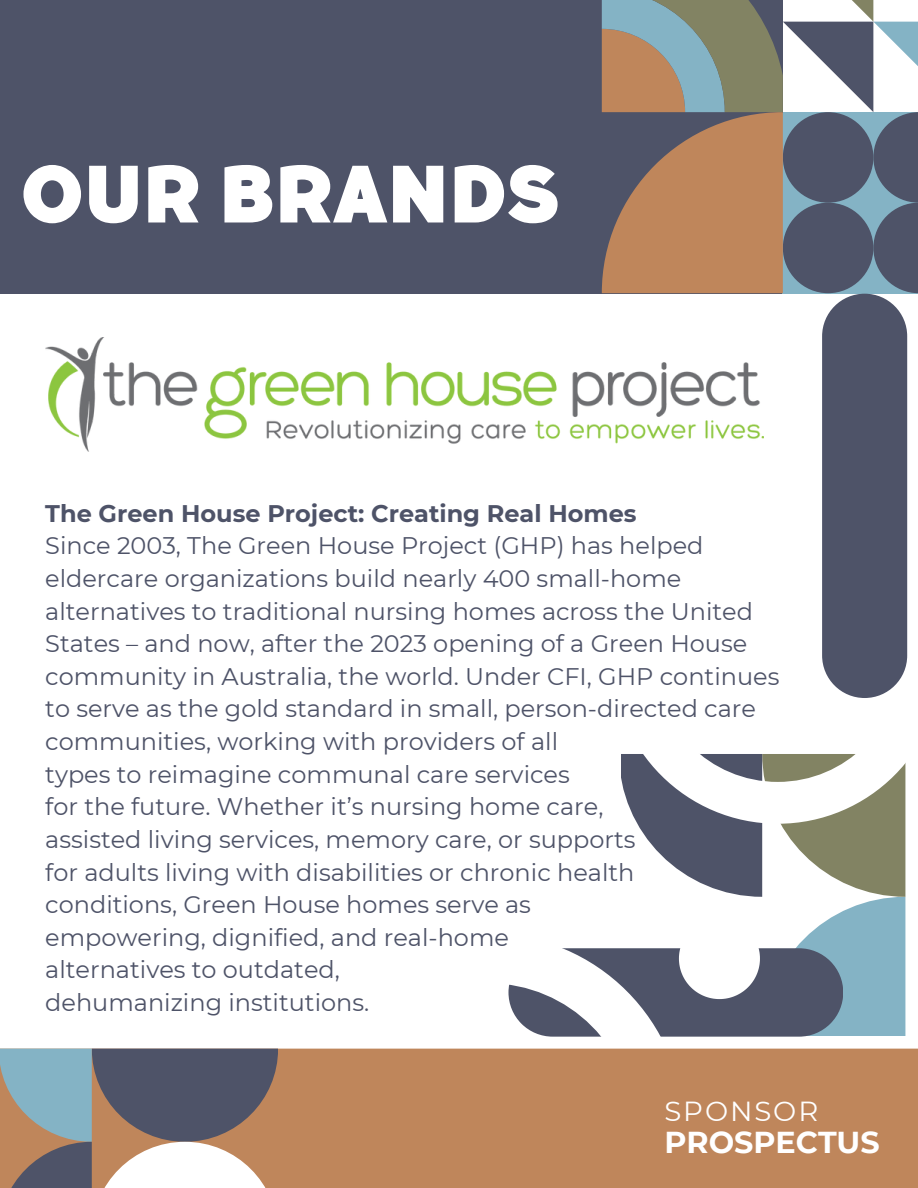
<style>
.page{position:relative;width:918px;height:1188px;background:#fff}
.page>*{position:absolute;margin:0;border:0;box-sizing:border-box;transform-origin:0 0}
.t1{font:900 81px "TT Corals";color:#fff}
.t2{font:700 30.15px "Montserrat";color:#fff}
.t3{font:27.6px "Montserrat";letter-spacing:.07em;color:#fff}
.t4{font:24px/32.7px "Montserrat";color:#4e5368}
.t5{font:700 24px "Montserrat";color:#4e5368}
</style>
<div class="page">
<div style="left:0;top:1049px;width:918px;height:139px;background:#bf865b"></div>
<div style="left:0;top:0;width:783px;height:293px;background:#4e5368"></div>
<svg style="left:602px;top:0;width:316px;height:293px"></svg>
<svg style="left:508px;top:754px;width:398px;height:283px"></svg>
<div style="left:822px;top:294px;width:85px;height:404px;background:#4e5368;border-radius:43px"></div>
<svg style="left:0;top:1049px;width:278px;height:139px"></svg>
<img style="left:45px;top:338px;width:718px;height:113px">
<p class="t1" style="left:20px;top:146px;width:540px">OUR BRANDS</p>
<p class="t5" style="left:45px;top:498px;width:593px">The Green House Project: Creating Real Homes</p>
<p class="t4" style="left:45px;top:529px;width:736px">Since 2003, The Green House Project (GHP) has helped eldercare organizations build nearly 400 small-home alternatives to traditional nursing homes across the United States – and now, after the 2023 opening of a Green House community in Australia, the world. Under CFI, GHP continues to serve as the gold standard in small, person-directed care communities, working with providers of all</p>
<p class="t4" style="left:45px;top:758px;width:526px">types to reimagine communal care services</p>
<p class="t4" style="left:45px;top:790px;width:560px">for the future. Whether it’s nursing home care,</p>
<p class="t4" style="left:45px;top:823px;width:592px">assisted living services, memory care, or supports</p>
<p class="t4" style="left:45px;top:856px;width:591px">for adults living with disabilities or chronic health</p>
<p class="t4" style="left:45px;top:888px;width:487px">conditions, Green House homes serve as</p>
<p class="t4" style="left:45px;top:921px;width:465px">empowering, dignified, and real-home</p>
<p class="t4" style="left:45px;top:953px;width:296px">alternatives to outdated,</p>
<p class="t4" style="left:45px;top:986px;width:325px">dehumanizing institutions.</p>
<p class="t3" style="left:664px;top:1094px;width:155px">SPONSOR</p>
<p class="t2" style="left:664px;top:1123px;width:217px">PROSPECTUS</p>
</div>
